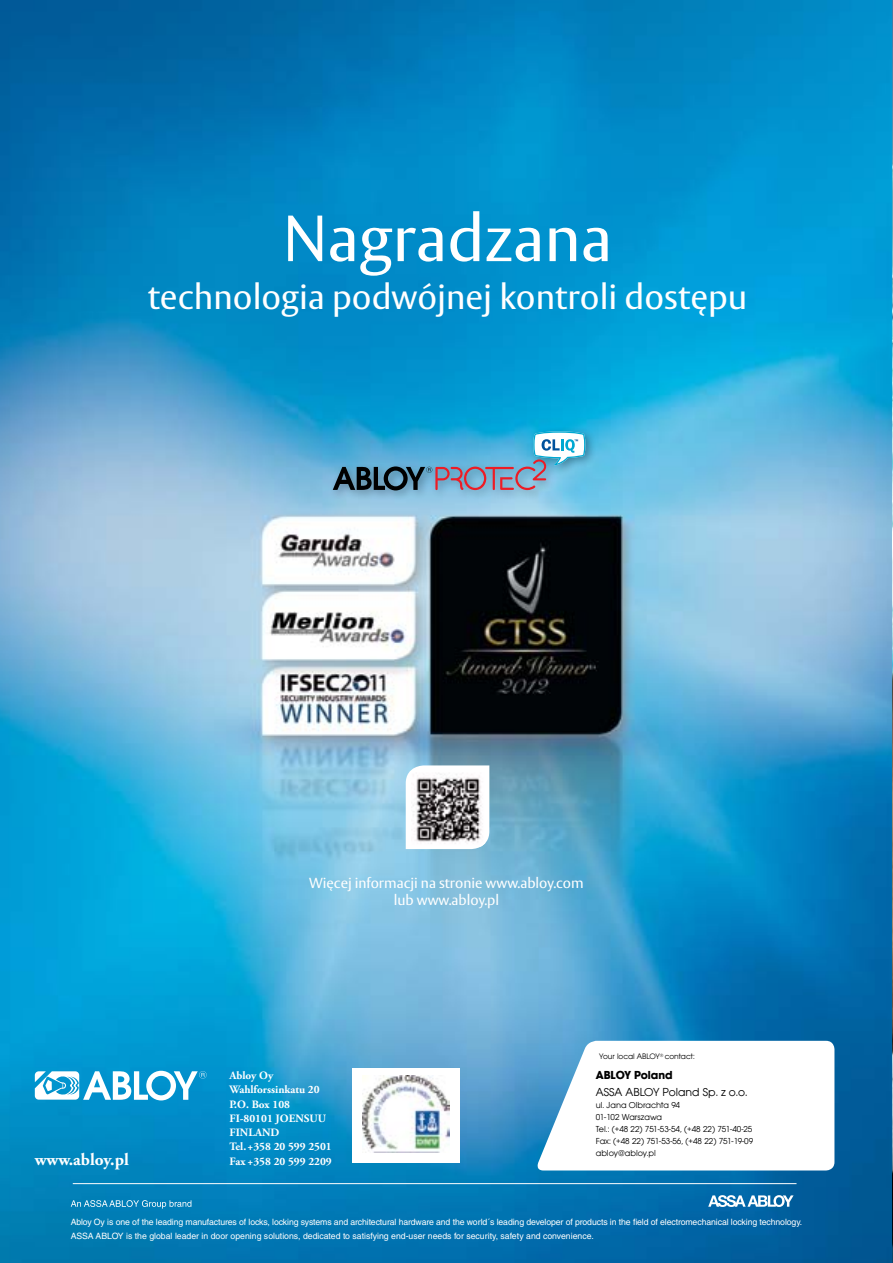
<style>
.page{position:relative;width:893px;height:1263px;background:#fff}
.page>*{position:absolute;margin:0;border:0;box-sizing:border-box;transform-origin:0 0}
.t1{font:64.5px "ASSA Vesta";color:#fff}
.t2{font:34.5px "ASSA Vesta";color:#fff}
.t3{font:700 17.25px "Adobe Garamond Pro";color:#fff}
.t4{font:14.4px/17.2px "ASSA Vesta";color:#fff;text-align:center}
.t5{font:12px "Avant Gar Got Itc TEE";color:#000}
.t6{font:700 12px "Avant Garde Gothic Itc TEE";color:#000}
.t7{font:700 11.25px/14.2px "Adobe Garamond Pro";color:#fff}
.t8{font:9px/12px "Avant Gar Got Itc TEE";color:#000}
.t9{font:8.7px/13.5px "Helvetica LT Std";letter-spacing:-.01em;color:#fff}
.t10{font:8.25px "Avant Gar Got Itc TEE";color:#000}
</style>
<div class="page">
<img style="left:1px;top:0;width:891px;height:1263px">
<hr style="left:73px;top:1183px;width:723px;height:1px;background:#fff">
<svg style="left:71px;top:1200px;width:120px;height:8px"></svg>
<svg style="left:708px;top:1195px;width:86px;height:12px"></svg>
<div style="left:328px;top:426px;width:269px;height:75px;background:#000;opacity:.3"></div>
<svg style="left:333px;top:431px;width:252px;height:59px;background:#60a0c2"></svg>
<svg style="left:406px;top:765px;width:83px;height:84px"></svg>
<img style="left:411px;top:772px;width:74px;height:75px">
<img style="left:0;top:0;width:1px;height:1263px">
<img style="left:892px;top:0;width:1px;height:1263px">
<svg style="left:35px;top:1071px;width:172px;height:29px"></svg>
<svg style="left:535px;top:1041px;width:299px;height:129px"></svg>
<div style="left:352px;top:1068px;width:108px;height:95px;background:#fff"></div>
<img style="left:362px;top:1076px;width:88px;height:76px">
<h1 class="t1" style="left:283px;top:200px;width:331px">nagradzana</h1>
<h2 class="t2" style="left:148px;top:276px;width:601px">technologia podwójnej kontroli dostępu</h2>
<h3 class="t4" style="left:309px;top:874px;width:276px">Więcej informacji na stronie www.abloy.com lub www.abloy.pl</h3>
<p class="t7" style="left:230px;top:1069px;width:104px">Abloy Oy<br>Wahlforssinkatu 20<br>P.O. Box 108<br>FI-80101 JOENSUU<br>FINLAND<br>Tel.+358 20 599 2501</p>
<h3 class="t3" style="left:35px;top:1149px;width:96px">www.abloy.pl</h3>
<p class="t7" style="left:230px;top:1154px;width:104px">Fax +358 20 599 2209</p>
<p class="t10" style="left:599px;top:1052px;width:97px">Your local AbloY<sup>®</sup> contact:</p>
<h3 class="t6" style="left:596px;top:1068px;width:78px">ABLOY Poland</h3>
<h3 class="t5" style="left:596px;top:1085px;width:153px">ASSA AbloY Poland Sp. z o.o.</h3>
<p class="t8" style="left:596px;top:1099px;width:159px">ul. Jana olbrachta 94<br>01-102 Warszawa<br>Tel.: (+48 22) 751-53-54, (+48 22) 751-40-25<br>Fax: (+48 22) 751-53-56, (+48 22) 751-19-09 abloy@abloy.pl</p>
<p class="t9" style="left:71px;top:1215px;width:733px">Abloy Oy is one of the leading manufactures of locks, locking systems and architectural hardware and the world´s leading developer of products in the field of electromechanical locking technology.<br>ASSA ABLOY is the global leader in door opening solutions, dedicated to satisfying end-user needs for security, safety and convenience.</p>
</div>
